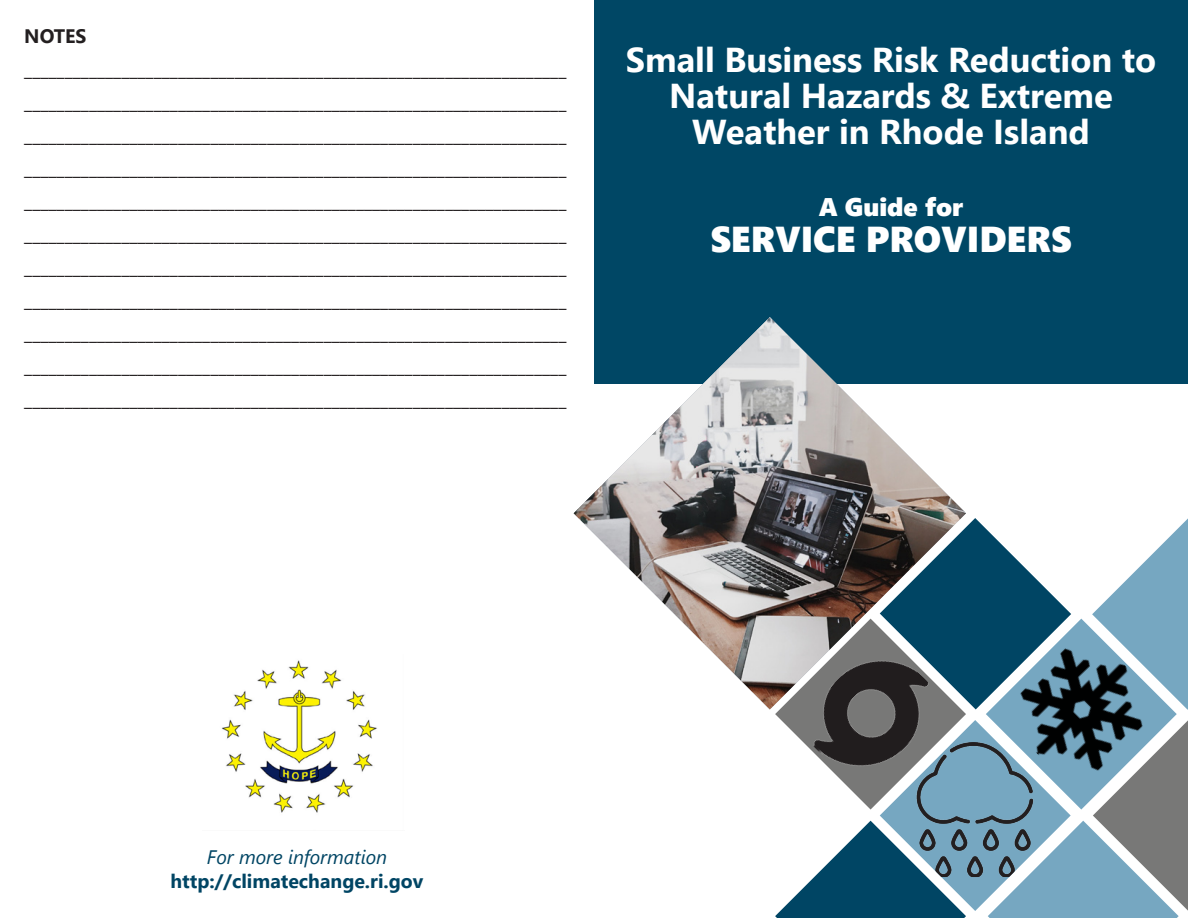
<style>
.page{position:relative;width:1188px;height:918px;background:#fff}
.page>*{position:absolute;margin:0;border:0;box-sizing:border-box;transform-origin:0 0}
.t1{font:36px "Segoe UI Black";color:#fff}
.t2{font:700 34.5px/36px "Segoe UI";color:#fff;text-align:center}
.t3{font:25.5px "Segoe UI Black";color:#fff}
.t4{font:700 19.5px/33px "Segoe UI";color:#231f20}
.t5{font:700 19.5px "Segoe UI";color:#004564}
.t6{font:italic 19.5px "Segoe UI";color:#004564}
</style>
<div class="page">
<img style="left:222px;top:660px;width:155px;height:153px">
<div style="left:594px;top:0;width:594px;height:384px;background:#004765"></div>
<svg style="left:775px;top:518px;width:413px;height:400px"></svg>
<img style="left:574px;top:317px;width:392px;height:392px">
<p class="t4" style="left:24px;top:18px;width:544px">NOTES ___________________________________________________________________ ___________________________________________________________________ ___________________________________________________________________ ___________________________________________________________________ ___________________________________________________________________ ___________________________________________________________________ ___________________________________________________________________ ___________________________________________________________________ ___________________________________________________________________ ___________________________________________________________________ ___________________________________________________________________</p>
<h2 class="t2" style="left:626px;top:39px;width:532px">Small Business Risk Reduction to<br>Natural Hazards &amp; Extreme<br>Weather in Rhode Island</h2>
<h3 class="t3" style="left:819px;top:188px;width:146px">A Guide for</h3>
<h1 class="t1" style="left:710px;top:213px;width:363px">SERVICE PROVIDERS</h1>
<p class="t6" style="left:207px;top:839px;width:182px">For more information</p>
<p class="t5" style="left:171px;top:863px;width:254px">http://climatechange.ri.gov</p>
</div>
